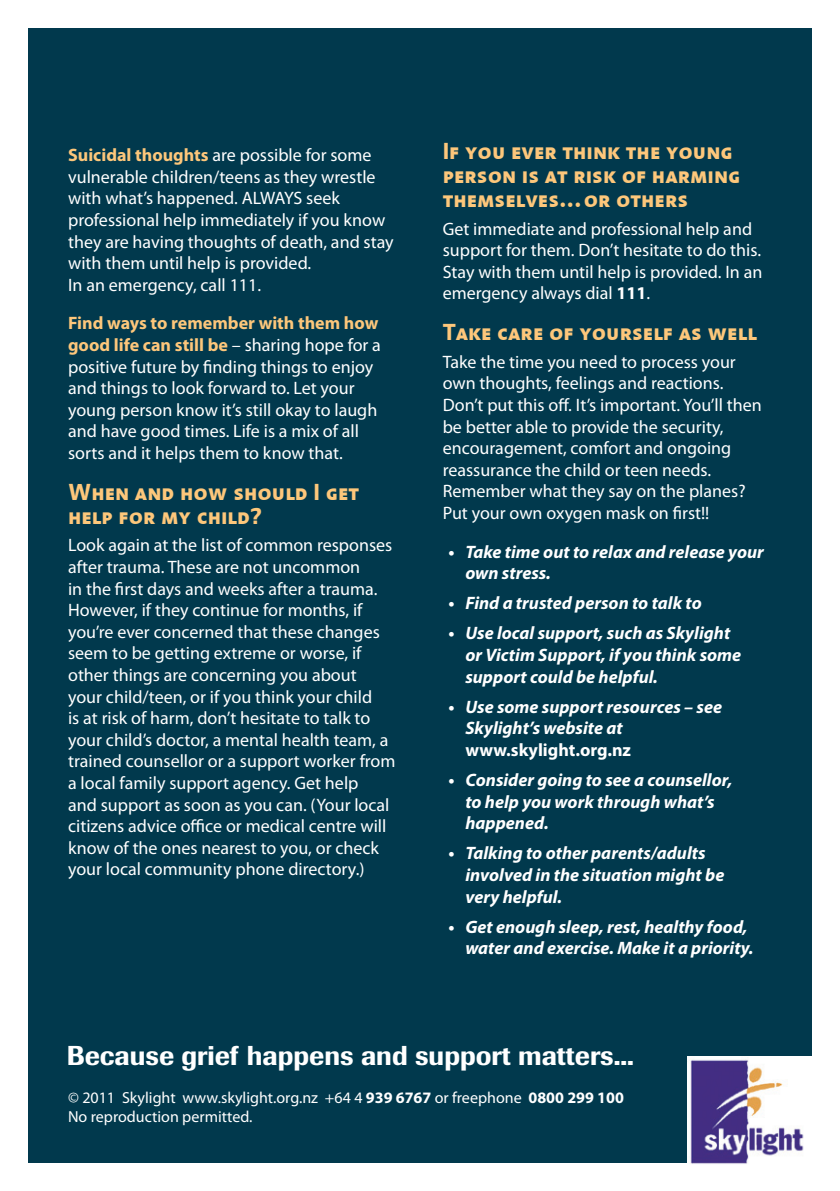
<style>
.page{position:relative;width:840px;height:1191px;background:#fff}
.page>*{position:absolute;margin:0;border:0;box-sizing:border-box;transform-origin:0 0}
.t1{font:500 27px "Imago";color:#fff}
.Subheading_on_dark{font:700 24px/24px "Linotype Aroma SC";color:#fdc77b}
.Body_copy{font:18px/21.6px "Myriad Pro";color:#fff}
.bullets_white{font:italic 700 18px/21.6px "Myriad Pro";color:#fff}
.Body_copy-2{font:16px/19.2px "Myriad Pro";color:#fff}
.s1{font-weight:700;color:#fdc77b}
.s2{font-weight:700}
.s3{font-style:normal}
</style>
<div class="page">
<div style="left:28px;top:28px;width:783px;height:1134px;background:#01394d"></div>
<img style="left:687px;top:1057px;width:124px;height:107px">
<p class="Body_copy" style="left:68px;top:144px;width:327px"><span class="s1">Suicidal thoughts</span> are possible for some vulnerable children/teens as they wrestle with what’s happened. ALWAYS seek professional help immediately if you know they are having thoughts of death, and stay with them until help is provided.<br>In an emergency, call 111.</p>
<p class="Body_copy" style="left:68px;top:312px;width:314px"><span class="s1">Find ways to remember with them how good life can still be</span> – sharing hope for a positive future by finding things to enjoy and things to look forward to. Let your young person know it’s still okay to laugh and have good times. Life is a mix of all sorts and it helps them to know that.</p>
<p class="Subheading_on_dark" style="left:68px;top:479px;width:292px">When and how should I get help for my child?</p>
<p class="Body_copy" style="left:68px;top:534px;width:329px">Look again at the list of common responses after trauma. These are not uncommon<br>in the first days and weeks after a trauma.<br>However, if they continue for months, if you’re ever concerned that these changes seem to be getting extreme or worse, if other things are concerning you about<br>your child/teen, or if you think your child<br>is at risk of harm, don’t hesitate to talk to your child’s doctor, a mental health team, a trained counsellor or a support worker from a local family support agency. Get help<br>and support as soon as you can. (Your local citizens advice office or medical centre will know of the ones nearest to you, or check your local community phone directory.)</p>
<p class="Subheading_on_dark" style="left:442px;top:138px;width:299px">If you ever think the young person is at risk of harming themselves… or others</p>
<p class="Body_copy" style="left:442px;top:217px;width:321px">Get immediate and professional help and support for them. Don’t hesitate to do this.<br>Stay with them until help is provided. In an emergency always dial <span class="s2">111</span>.</p>
<p class="Subheading_on_dark" style="left:442px;top:319px;width:315px">Take care of yourself as well</p>
<p class="Body_copy" style="left:442px;top:351px;width:320px">Take the time you need to process your own thoughts, feelings and reactions.<br>Don’t put this off. It’s important. You’ll then be better able to provide the security, encouragement, comfort and ongoing reassurance the child or teen needs.<br>Remember what they say on the planes?<br>Put your own oxygen mask on first!!</p>
<p class="bullets_white" style="left:465px;top:540px;width:300px;text-indent:-17px">• Take time out to relax and release your own stress.</p>
<p class="bullets_white" style="left:448px;top:592px;width:255px">• Find a trusted person to talk to</p>
<p class="bullets_white" style="left:465px;top:622px;width:277px;text-indent:-17px">• Use local support, such as Skylight or Victim Support, if you think some support could be helpful.</p>
<p class="bullets_white" style="left:465px;top:695px;width:258px;text-indent:-17px">• Use some support resources – see<br>Skylight’s website at <span class="s3">www.skylight.org.nz</span></p>
<p class="bullets_white" style="left:465px;top:768px;width:268px;text-indent:-17px">• Consider going to see a counsellor, to help you work through what’s happened.</p>
<p class="bullets_white" style="left:465px;top:842px;width:260px;text-indent:-17px">• Talking to other parents/adults involved in the situation might be very helpful.</p>
<p class="bullets_white" style="left:465px;top:915px;width:289px;text-indent:-17px">• Get enough sleep, rest, healthy food, water and exercise. Make it a priority.</p>
<p class="t1" style="left:67px;top:1038px;width:568px">Because grief happens and support matters...</p>
<p class="Body_copy-2" style="left:68px;top:1087px;width:557px">© 2011 Skylight www.skylight.org.nz +64 4 <span class="s2">939 6767</span> or freephone <span class="s2">0800 299 100<br></span>No reproduction permitted.</p>
</div>
